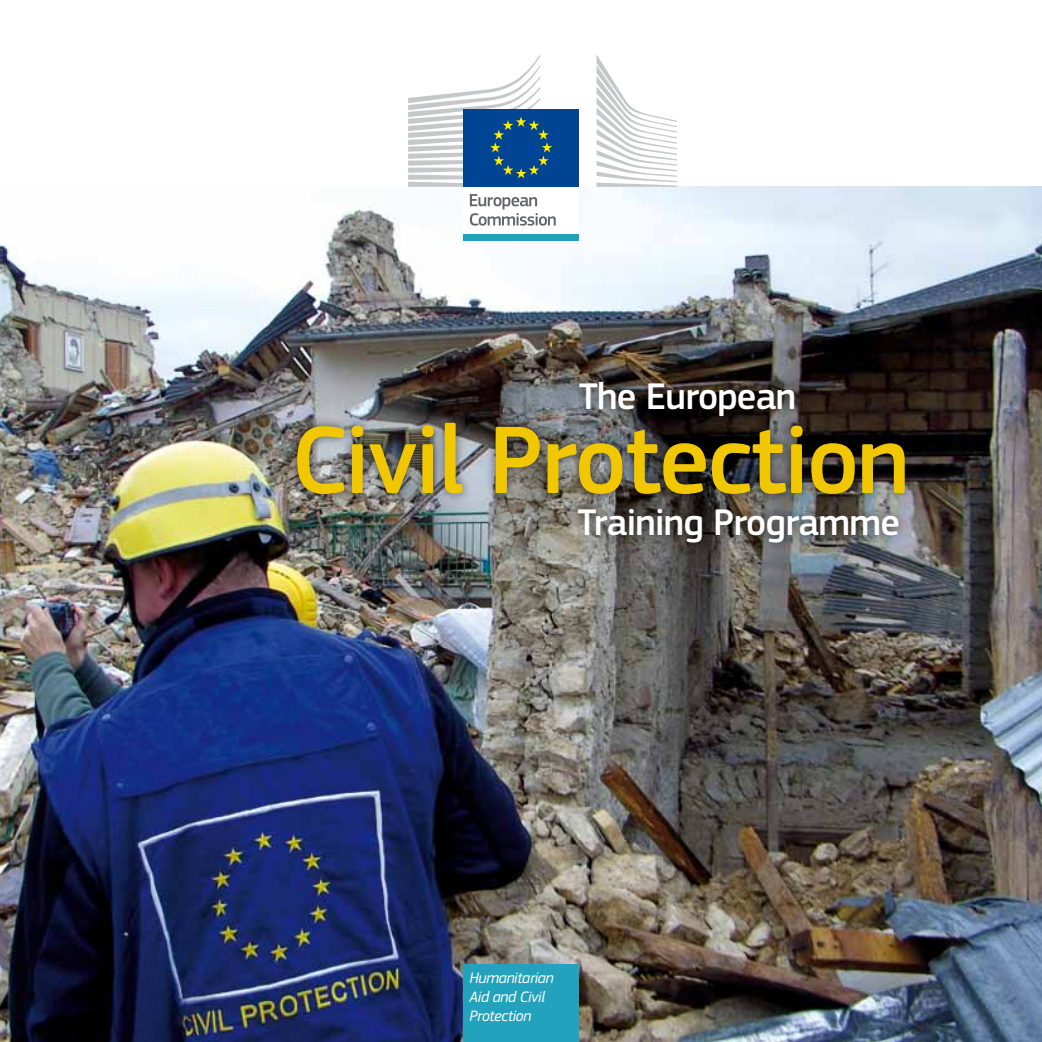
<style>
.page{position:relative;width:1042px;height:1042px;background:#fff}
.page>*{position:absolute;margin:0;border:0;box-sizing:border-box;transform-origin:0 0}
.t1{font:500 99.75px "EC Square Sans Pro";letter-spacing:-.02em;color:#f0c700}
.t2{font:500 38.5px "EC Square Sans Pro";letter-spacing:-.02em;color:#fff}
.t3{font:italic 15.75px/18.9px "EC Square Sans Pro";letter-spacing:-.02em;color:#fff}
</style>
<div class="page">
<img style="left:0;top:187px;width:1042px;height:855px">
<div style="left:463px;top:964px;width:116px;height:78px;background:#22a2bd"></div>
<div style="left:286px;top:372px;width:629px;height:181px;background:#000;opacity:.6"></div>
<div style="left:463px;top:184px;width:116px;height:50px;background:#fff"></div>
<svg style="left:470px;top:194px;width:86px;height:32px"></svg>
<svg style="left:596px;top:54px;width:81px;height:133px"></svg>
<div style="left:463px;top:109px;width:116px;height:78px;background:#004494"></div>
<svg style="left:408px;top:54px;width:144px;height:133px"></svg>
<div style="left:463px;top:234px;width:116px;height:7px;background:#22a2bd"></div>
<h2 class="t2" style="left:579px;top:374px;width:219px">The European</h2>
<h1 class="t1" style="left:291px;top:402px;width:620px">Civil Protection</h1>
<h2 class="t2" style="left:577px;top:500px;width:324px">Training Programme</h2>
<p class="t3" style="left:469px;top:968px;width:86px">Humanitarian<br>Aid and Civil<br>Protection</p>
</div>
